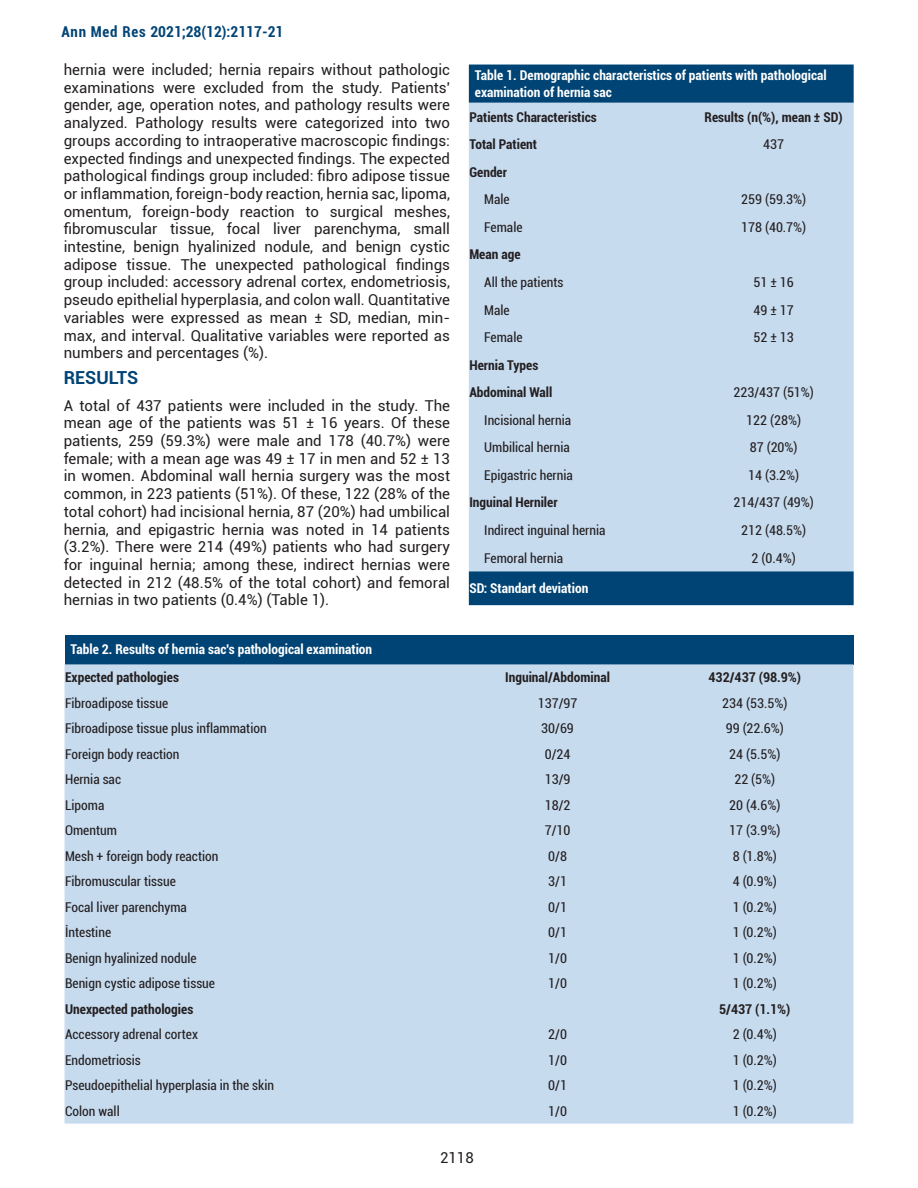
<style>
.page{position:relative;width:918px;height:1188px;background:#fff}
.page>*{position:absolute;margin:0;border:0;box-sizing:border-box;transform-origin:0 0}
.t1{font:700 18px "Roboto";color:#004475}
.t2{font:15px/17.7px "Roboto";color:#231f20;text-align:justify}
.t3{font:700 condensed 15px "Roboto";color:#004475}
.t4{font:condensed 13.5px "Roboto";color:#231f20}
.t5{font:700 condensed 13.5px/27.6px "Roboto";color:#231f20}
.t6{font:700 condensed 13.5px/16.2px "Roboto";color:#fff}
</style>
<div class="page">
<div style="left:469px;top:65px;width:385px;height:540px;background:#004475"></div>
<div style="left:469px;top:103px;width:385px;height:468px;background:#c7dbef"></div>
<div style="left:65px;top:635px;width:788px;height:29px;background:#004475"></div>
<div style="left:65px;top:664px;width:788px;height:460px;background:#c7dbef"></div>
<p class="t3" style="left:61px;top:21px;width:224px">Ann Med Res 2021;28(12):2117-21</p>
<p class="t2" style="left:64px;top:60px;width:388px">hernia were included; hernia repairs without pathologic examinations were excluded from the study. Patients' gender, age, operation notes, and pathology results were analyzed. Pathology results were categorized into two groups according to intraoperative macroscopic findings: expected findings and unexpected findings. The expected pathological findings group included: fibro adipose tissue or inflammation, foreign-body reaction, hernia sac, lipoma, omentum, foreign-body reaction to surgical meshes, fibromuscular tissue, focal liver parenchyma, small intestine, benign hyalinized nodule, and benign cystic adipose tissue. The unexpected pathological findings group included: accessory adrenal cortex, endometriosis, pseudo epithelial hyperplasia, and colon wall. Quantitative variables were expressed as mean ± SD, median, min&shy;max, and interval. Qualitative variables were reported as numbers and percentages (%).</p>
<p class="t1" style="left:64px;top:365px;width:76px">RESULTS</p>
<p class="t2" style="left:64px;top:396px;width:388px">A total of 437 patients were included in the study. The mean age of the patients was 51 ± 16 years. Of these patients, 259 (59.3%) were male and 178 (40.7%) were female; with a mean age was 49 ± 17 in men and 52 ± 13 in women. Abdominal wall hernia surgery was the most common, in 223 patients (51%). Of these, 122 (28% of the total cohort) had incisional hernia, 87 (20%) had umbilical hernia, and epigastric hernia was noted in 14 patients (3.2%). There were 214 (49%) patients who had surgery for inguinal hernia; among these, indirect hernias were detected in 212 (48.5% of the total cohort) and femoral hernias in two patients (0.4%) (Table 1).</p>
<p class="t6" style="left:475px;top:67px;width:353px">Table 1. Demographic characteristics of patients with pathological examination of hernia sac</p>
<p class="t5" style="left:469px;top:103px;width:129px">Patients Characteristics</p>
<p class="t5" style="left:705px;top:103px;width:140px">Results (n(%), mean ± SD)</p>
<p class="t5" style="left:469px;top:130px;width:69px">Total Patient</p>
<p class="t4" style="left:763px;top:135px;width:22px">437</p>
<p class="t5" style="left:469px;top:158px;width:39px">Gender</p>
<p class="t4" style="left:484px;top:190px;width:27px">Male</p>
<p class="t4" style="left:741px;top:190px;width:67px">259 (59.3%)</p>
<p class="t4" style="left:484px;top:218px;width:40px">Female</p>
<p class="t4" style="left:741px;top:218px;width:67px">178 (40.7%)</p>
<p class="t5" style="left:469px;top:240px;width:53px">Mean age</p>
<p class="t4" style="left:484px;top:273px;width:81px">All the patients</p>
<p class="t4" style="left:754px;top:273px;width:42px">51 ± 16</p>
<p class="t4" style="left:484px;top:300px;width:27px">Male</p>
<p class="t4" style="left:754px;top:300px;width:42px">49 ± 17</p>
<p class="t4" style="left:484px;top:328px;width:40px">Female</p>
<p class="t4" style="left:754px;top:328px;width:42px">52 ± 13</p>
<p class="t5" style="left:469px;top:351px;width:85px">Hernia Types<br>Abdominal Wall</p>
<p class="t4" style="left:733px;top:383px;width:82px">223/437 (51%)</p>
<p class="t4" style="left:484px;top:411px;width:88px">Incisional hernia</p>
<p class="t4" style="left:746px;top:411px;width:56px">122 (28%)</p>
<p class="t4" style="left:484px;top:438px;width:87px">Umbilical hernia</p>
<p class="t4" style="left:750px;top:438px;width:49px">87 (20%)</p>
<p class="t4" style="left:484px;top:466px;width:90px">Epigastric hernia</p>
<p class="t4" style="left:748px;top:466px;width:53px">14 (3.2%)</p>
<p class="t5" style="left:469px;top:488px;width:90px">Inguinal Herniler</p>
<p class="t4" style="left:733px;top:493px;width:82px">214/437 (49%)</p>
<p class="t4" style="left:484px;top:521px;width:123px">Indirect inguinal hernia</p>
<p class="t4" style="left:741px;top:521px;width:67px">212 (48.5%)</p>
<p class="t4" style="left:484px;top:548px;width:80px">Femoral hernia</p>
<p class="t4" style="left:752px;top:548px;width:46px">2 (0.4%)</p>
<p class="t6" style="left:469px;top:580px;width:120px">SD: Standart deviation</p>
<p class="t6" style="left:71px;top:641px;width:303px">Table 2. Results of hernia sac's pathological examination</p>
<p class="t5" style="left:65px;top:663px;width:115px">Expected pathologies</p>
<p class="t5" style="left:505px;top:663px;width:106px">Inguinal/Abdominal</p>
<p class="t5" style="left:709px;top:663px;width:94px">432/437 (98.9%)</p>
<p class="t4" style="left:65px;top:694px;width:105px">Fibroadipose tissue</p>
<p class="t4" style="left:538px;top:694px;width:41px">137/97</p>
<p class="t4" style="left:722px;top:694px;width:67px">234 (53.5%)</p>
<p class="t4" style="left:65px;top:719px;width:203px">Fibroadipose tissue plus inflammation</p>
<p class="t4" style="left:541px;top:719px;width:34px">30/69</p>
<p class="t4" style="left:726px;top:719px;width:60px">99 (22.6%)</p>
<p class="t4" style="left:65px;top:745px;width:116px">Foreign body reaction</p>
<p class="t4" style="left:545px;top:745px;width:27px">0/24</p>
<p class="t4" style="left:729px;top:745px;width:53px">24 (5.5%)</p>
<p class="t4" style="left:65px;top:770px;width:58px">Hernia sac</p>
<p class="t4" style="left:545px;top:770px;width:27px">13/9</p>
<p class="t4" style="left:734px;top:770px;width:42px">22 (5%)</p>
<p class="t4" style="left:65px;top:796px;width:41px">Lipoma</p>
<p class="t4" style="left:545px;top:796px;width:27px">18/2</p>
<p class="t4" style="left:729px;top:796px;width:53px">20 (4.6%)</p>
<p class="t4" style="left:65px;top:821px;width:53px">Omentum</p>
<p class="t4" style="left:545px;top:821px;width:27px">7/10</p>
<p class="t4" style="left:729px;top:821px;width:53px">17 (3.9%)</p>
<p class="t4" style="left:65px;top:847px;width:155px">Mesh + foreign body reaction</p>
<p class="t4" style="left:548px;top:847px;width:20px">0/8</p>
<p class="t4" style="left:733px;top:847px;width:46px">8 (1.8%)</p>
<p class="t4" style="left:65px;top:872px;width:112px">Fibromuscular tissue</p>
<p class="t4" style="left:548px;top:872px;width:20px">3/1</p>
<p class="t4" style="left:733px;top:872px;width:46px">4 (0.9%)</p>
<p class="t4" style="left:65px;top:898px;width:123px">Focal liver parenchyma</p>
<p class="t4" style="left:548px;top:898px;width:20px">0/1</p>
<p class="t4" style="left:733px;top:898px;width:46px">1 (0.2%)</p>
<p class="t4" style="left:65px;top:923px;width:48px">İntestine</p>
<p class="t4" style="left:548px;top:923px;width:20px">0/1</p>
<p class="t4" style="left:733px;top:923px;width:46px">1 (0.2%)</p>
<p class="t4" style="left:65px;top:949px;width:133px">Benign hyalinized nodule</p>
<p class="t4" style="left:548px;top:949px;width:20px">1/0</p>
<p class="t4" style="left:733px;top:949px;width:46px">1 (0.2%)</p>
<p class="t4" style="left:65px;top:974px;width:151px">Benign cystic adipose tissue</p>
<p class="t4" style="left:548px;top:974px;width:20px">1/0</p>
<p class="t4" style="left:733px;top:974px;width:46px">1 (0.2%)</p>
<p class="t5" style="left:65px;top:995px;width:130px">Unexpected pathologies</p>
<p class="t5" style="left:719px;top:995px;width:73px">5/437 (1.1%)</p>
<p class="t4" style="left:65px;top:1025px;width:134px">Accessory adrenal cortex</p>
<p class="t4" style="left:548px;top:1025px;width:20px">2/0</p>
<p class="t4" style="left:733px;top:1025px;width:46px">2 (0.4%)</p>
<p class="t4" style="left:65px;top:1051px;width:77px">Endometriosis</p>
<p class="t4" style="left:548px;top:1051px;width:20px">1/0</p>
<p class="t4" style="left:733px;top:1051px;width:46px">1 (0.2%)</p>
<p class="t4" style="left:65px;top:1076px;width:210px">Pseudoepithelial hyperplasia in the skin</p>
<p class="t4" style="left:548px;top:1076px;width:20px">0/1</p>
<p class="t4" style="left:733px;top:1076px;width:46px">1 (0.2%)</p>
<p class="t4" style="left:65px;top:1102px;width:56px">Colon wall</p>
<p class="t4" style="left:548px;top:1102px;width:20px">1/0</p>
<p class="t4" style="left:733px;top:1102px;width:46px">1 (0.2%)</p>
<p class="t2" style="left:440px;top:1148px;width:35px">2118</p>
</div>
